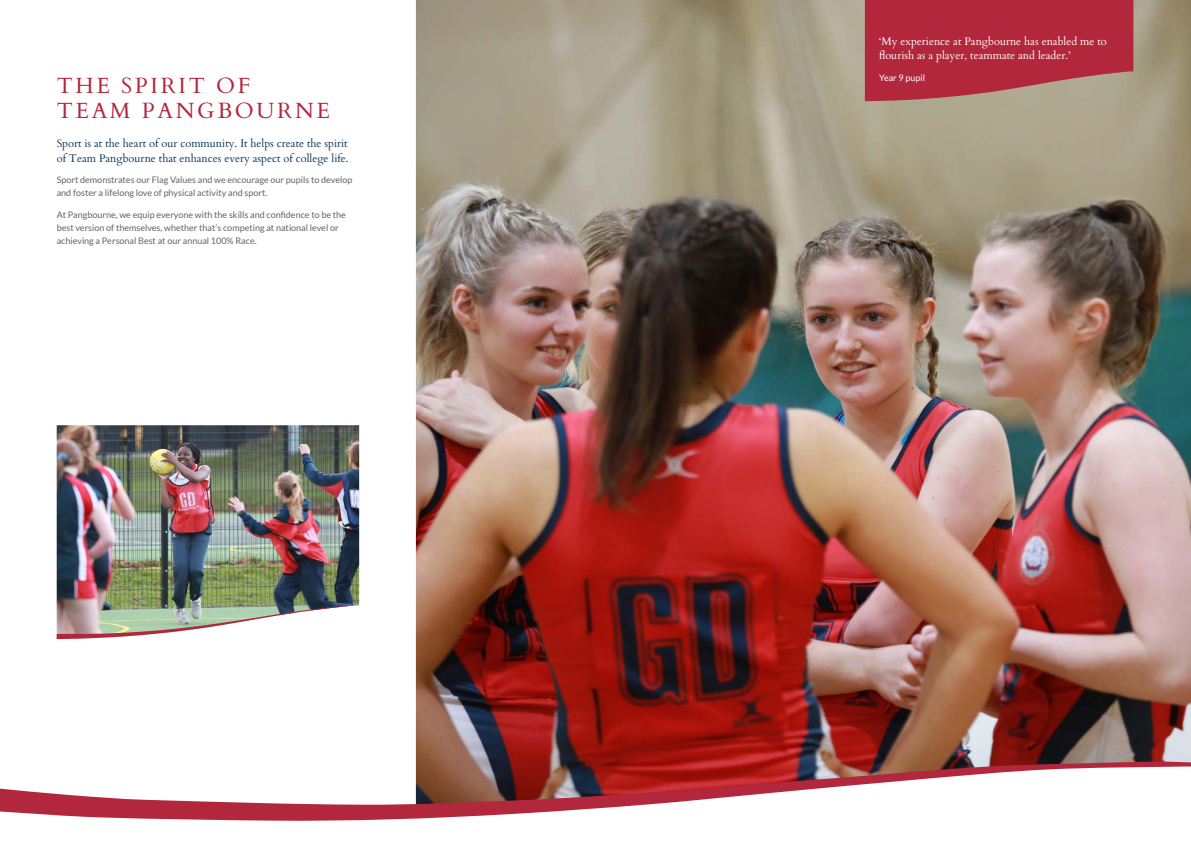
<style>
.page{position:relative;width:1191px;height:842px;background:#fff}
.page>*{position:absolute;margin:0;border:0;box-sizing:border-box;transform-origin:0 0}
.t1{font:22px "Cardo";letter-spacing:.12em;color:#b2273c}
.t2{font:11px/15px "Cardo";color:#0b3355}
.t3{font:11px/14px "Cardo";color:#fff}
.t4{font:9px/13px "Lato";color:#636366}
.t5{font:9px "Lato";color:#fff}
</style>
<div class="page">
<img style="left:416px;top:0;width:775px;height:761px">
<svg style="left:0;top:761px;width:1191px;height:60px"></svg>
<img style="left:57px;top:425px;width:302px;height:180px">
<img style="left:57px;top:605px;width:302px;height:34px">
<svg style="left:865px;top:0;width:268px;height:101px;background:#b13646"></svg>
<p class="t1" style="left:57px;top:68px;width:195px">THE SPIRIT OF</p>
<p class="t1" style="left:57px;top:93px;width:275px">TEAM PANGBOURNE</p>
<p class="t2" style="left:57px;top:135px;width:293px">Sport is at the heart of our community. It helps create the spirit of Team Pangbourne that enhances every aspect of college life.</p>
<p class="t4" style="left:57px;top:173px;width:297px">Sport demonstrates our Flag Values and we encourage our pupils to develop and foster a lifelong love of physical activity and sport.</p>
<p class="t4" style="left:57px;top:208px;width:291px">At Pangbourne, we equip everyone with the skills and confidence to be the best version of themselves, whether that’s competing at national level or achieving a Personal Best at our annual 100% Race.</p>
<p class="t3" style="left:879px;top:34px;width:229px">‘My experience at Pangbourne has enabled me to flourish as a player, teammate and leader.’</p>
<p class="t5" style="left:879px;top:73px;width:48px">Year 9 pupil</p>
</div>
